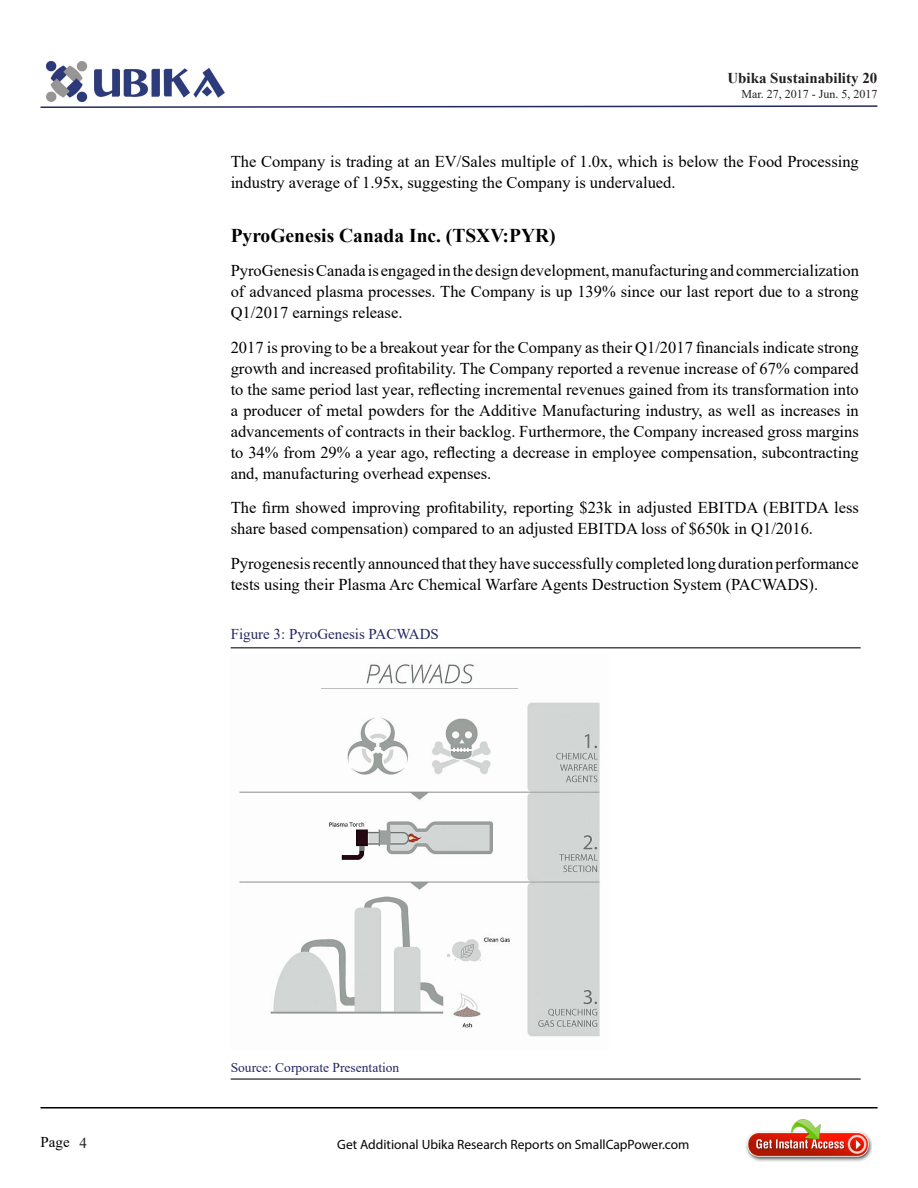
<style>
.page{position:relative;width:918px;height:1188px;background:#fff}
.page>*{position:absolute;margin:0;border:0;box-sizing:border-box;transform-origin:0 0}
.Body_text{font:700 19.5px "Times New Roman";color:#000}
.Body_text-2{font:16.5px/21px "Times New Roman";color:#000}
.Body_text-3{font:15px "Times New Roman";color:#242860}
.t1{font:700 15px "Times New Roman";color:#231f20}
.t2{font:15px "Times New Roman";color:#000}
.t3{font:13.5px "Myriad Pro";color:#040503}
.Body_text-4{font:13.5px "Times New Roman";color:#242860}
.t4{font:12px "Times New Roman";color:#231f20}
.s1{color:#231f20}
</style>
<div class="page">
<img style="left:47px;top:61px;width:178px;height:41px">
<svg style="left:40px;top:105px;width:838px;height:3px"></svg>
<hr style="left:40px;top:1107px;width:838px;height:1px;background:#000">
<img style="left:746px;top:1120px;width:126px;height:42px">
<hr style="left:231px;top:647px;width:630px;height:1px;background:#000">
<hr style="left:231px;top:1079px;width:630px;height:1px;background:#000">
<img style="left:239px;top:664px;width:361px;height:373px">
<p class="t1" style="left:727px;top:68px;width:152px">Ubika Sustainability 20</p>
<p class="t4" style="left:741px;top:85px;width:137px">Mar. 27, 2017 - Jun. 5, 2017</p>
<p class="Body_text-2" style="left:231px;top:150px;width:630px">The Company is trading at an EV/Sales multiple of 1.0x, which is below the Food Processing industry average of 1.95x, suggesting the Company is undervalued.</p>
<p class="Body_text" style="left:231px;top:221px;width:327px">PyroGenesis Canada Inc. (TSXV:PYR)</p>
<p class="Body_text-2" style="left:231px;top:260px;width:630px;text-align:justify">PyroGenesis Canada is engaged in the design development, manufacturing and commercialization of advanced plasma processes. The Company is up 139% since our last report due to a strong Q1/2017 earnings release.</p>
<p class="Body_text-2" style="left:231px;top:336px;width:630px;text-align:justify">2017 is proving to be a breakout year for the Company as their Q1/2017 financials indicate strong growth and increased profitability. The Company reported a revenue increase of 67% compared to the same period last year, reflecting incremental revenues gained from its transformation into a producer of metal powders for the Additive Manufacturing industry, as well as increases in advancements of contracts in their backlog. Furthermore, the Company increased gross margins to 34% from 29% a year ago, reflecting a decrease in employee compensation, subcontracting and, manufacturing overhead expenses.</p>
<p class="Body_text-2" style="left:231px;top:497px;width:630px">The firm showed improving profitability, reporting $23k in adjusted EBITDA (EBITDA less share based compensation) compared to an adjusted EBITDA loss of $650k in Q1/2016.</p>
<p class="Body_text-2" style="left:231px;top:552px;width:630px">Pyrogenesis recently announced that they have successfully completed long duration performance tests using their Plasma Arc Chemical Warfare Agents Destruction System (PACWADS).</p>
<p class="Body_text-3" style="left:231px;top:623px;width:210px">Figure 3: PyroGenesis PACWADS</p>
<p class="Body_text-4" style="left:231px;top:1058px;width:170px">Source: Corporate Presentation</p>
<p class="t2" style="left:40px;top:1132px;width:48px">Page <span class="s1">4</span></p>
<p class="t3" style="left:337px;top:1136px;width:354px">Get Additional Ubika Research Reports on SmallCapPower.com</p>
</div>
